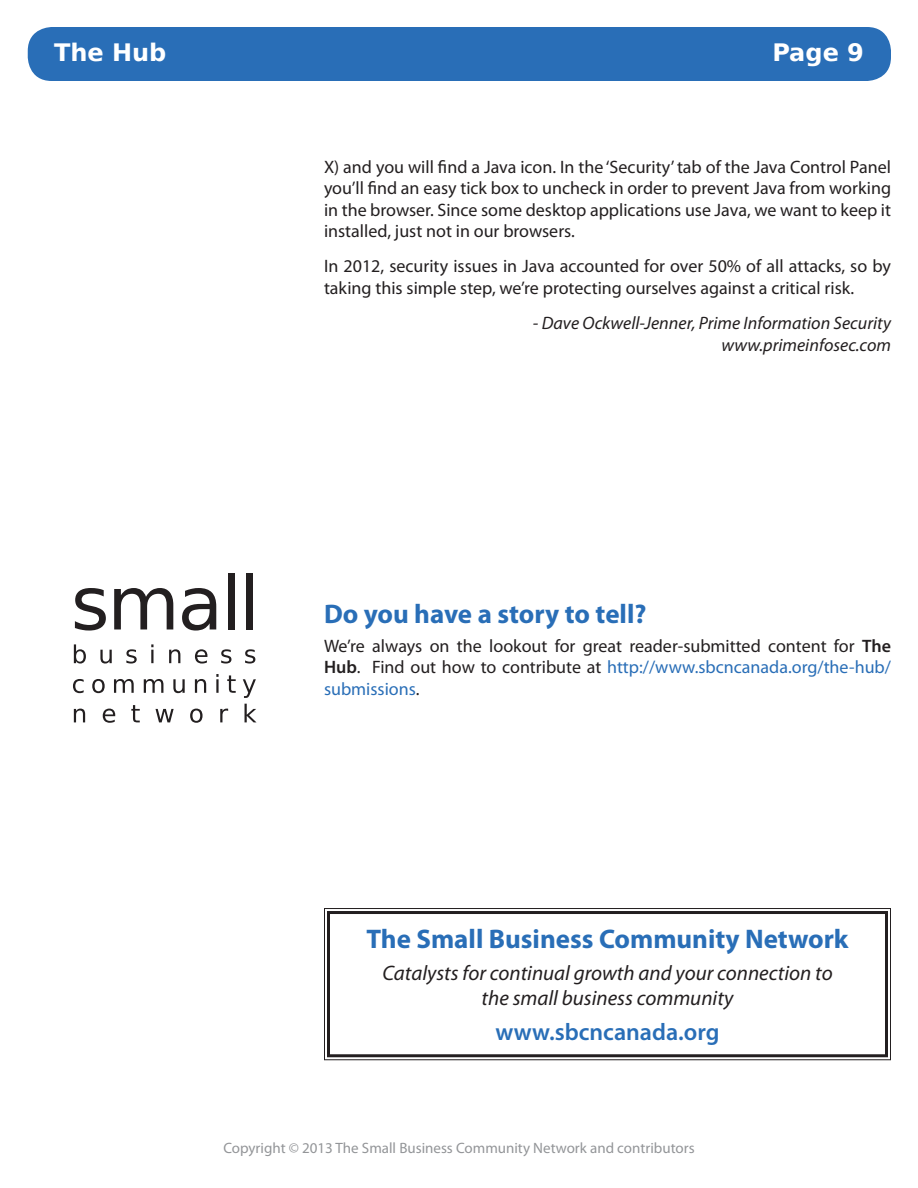
<style>
.page{position:relative;width:918px;height:1188px;background:#fff}
.page>*{position:absolute;margin:0;border:0;box-sizing:border-box;transform-origin:0 0}
.Heading{font:700 27px "Myriad Pro";color:#296eb7}
.Body{font:600 24px "Myriad Pro";color:#296eb7}
.t1{font:700 24px "Bitstream Vera Sans";color:#fff}
.Heading-2{font:italic 21px/25.2px "Myriad Pro";color:#231f20;text-align:center}
.Body-2{font:18px/21.6px "Myriad Pro";color:#231f20;text-align:justify}
.Body-3{font:italic 18px/21.6px "Myriad Pro";color:#231f20;text-align:right}
.t2{font:15px "Myriad Pro";color:#939598}
.s1{font-weight:600}
.s2{color:#296eb7}
</style>
<div class="page">
<div style="left:28px;top:27px;width:863px;height:54px;background:#296eb7;border-radius:24px"></div>
<svg style="left:75px;top:588px;width:31px;height:43px"></svg>
<svg style="left:114px;top:588px;width:59px;height:41px"></svg>
<svg style="left:182px;top:588px;width:34px;height:43px"></svg>
<div style="left:228px;top:573px;width:7px;height:56px;background:#231f20"></div>
<div style="left:247px;top:573px;width:6px;height:56px;background:#231f20"></div>
<svg style="left:74px;top:644px;width:12px;height:20px"></svg>
<svg style="left:100px;top:650px;width:12px;height:14px"></svg>
<svg style="left:126px;top:649px;width:11px;height:15px"></svg>
<svg style="left:151px;top:644px;width:3px;height:19px"></svg>
<svg style="left:169px;top:649px;width:11px;height:14px"></svg>
<svg style="left:195px;top:649px;width:12px;height:15px"></svg>
<svg style="left:221px;top:649px;width:10px;height:15px"></svg>
<svg style="left:245px;top:649px;width:10px;height:15px"></svg>
<svg style="left:73px;top:679px;width:11px;height:14px"></svg>
<svg style="left:92px;top:679px;width:13px;height:14px"></svg>
<svg style="left:114px;top:679px;width:20px;height:14px"></svg>
<svg style="left:144px;top:679px;width:19px;height:14px"></svg>
<svg style="left:173px;top:679px;width:12px;height:14px"></svg>
<svg style="left:195px;top:679px;width:11px;height:14px"></svg>
<hr style="left:216px;top:679px;width:3px;height:14px;background:#231f20">
<svg style="left:227px;top:675px;width:9px;height:18px"></svg>
<svg style="left:243px;top:679px;width:13px;height:19px"></svg>
<svg style="left:74px;top:709px;width:11px;height:13px"></svg>
<svg style="left:103px;top:709px;width:12px;height:14px"></svg>
<svg style="left:131px;top:705px;width:9px;height:17px"></svg>
<svg style="left:156px;top:709px;width:18px;height:13px"></svg>
<svg style="left:190px;top:709px;width:13px;height:14px"></svg>
<svg style="left:220px;top:709px;width:8px;height:13px"></svg>
<svg style="left:245px;top:704px;width:11px;height:18px"></svg>
<svg style="left:324px;top:908px;width:567px;height:153px"></svg>
<div style="left:327px;top:911px;width:561px;height:146px;border:3px solid #231f20"></div>
<h2 class="t1" style="left:54px;top:39px;width:114px">The Hub</h2>
<h2 class="t1" style="left:772px;top:39px;width:93px">Page 9</h2>
<p class="Body-2" style="left:324px;top:155px;width:569px">X) and you will find a Java icon. In the ‘Security’ tab of the Java Control Panel you’ll find an easy tick box to uncheck in order to prevent Java from working in the browser. Since some desktop applications use Java, we want to keep it installed, just not in our browsers.</p>
<p class="Body-2" style="left:324px;top:255px;width:569px">In 2012, security issues in Java accounted for over 50% of all attacks, so by taking this simple step, we’re protecting ourselves against a critical risk.</p>
<p class="Body-3" style="left:533px;top:312px;width:360px">- Dave Ockwell-Jenner, Prime Information Security www.primeinfosec.com</p>
<p class="Heading" style="left:324px;top:596px;width:324px">Do you have a story to tell?</p>
<p class="Body-2" style="left:324px;top:634px;width:569px">We’re always on the lookout for great reader-submitted content for <span class="s1">The Hub</span>. Find out how to contribute at <span class="s2">http://www.sbcncanada.org/the-hub/ submissions</span>.</p>
<p class="Heading" style="left:367px;top:921px;width:483px">The Small Business Community Network</p>
<p class="Heading-2" style="left:382px;top:960px;width:452px">Catalysts for continual growth and your connection to the small business community</p>
<p class="Body" style="left:495px;top:1017px;width:226px">www.sbcncanada.org</p>
<p class="t2" style="left:223px;top:1139px;width:473px">Copyright © 2013 The Small Business Community Network and contributors</p>
</div>
